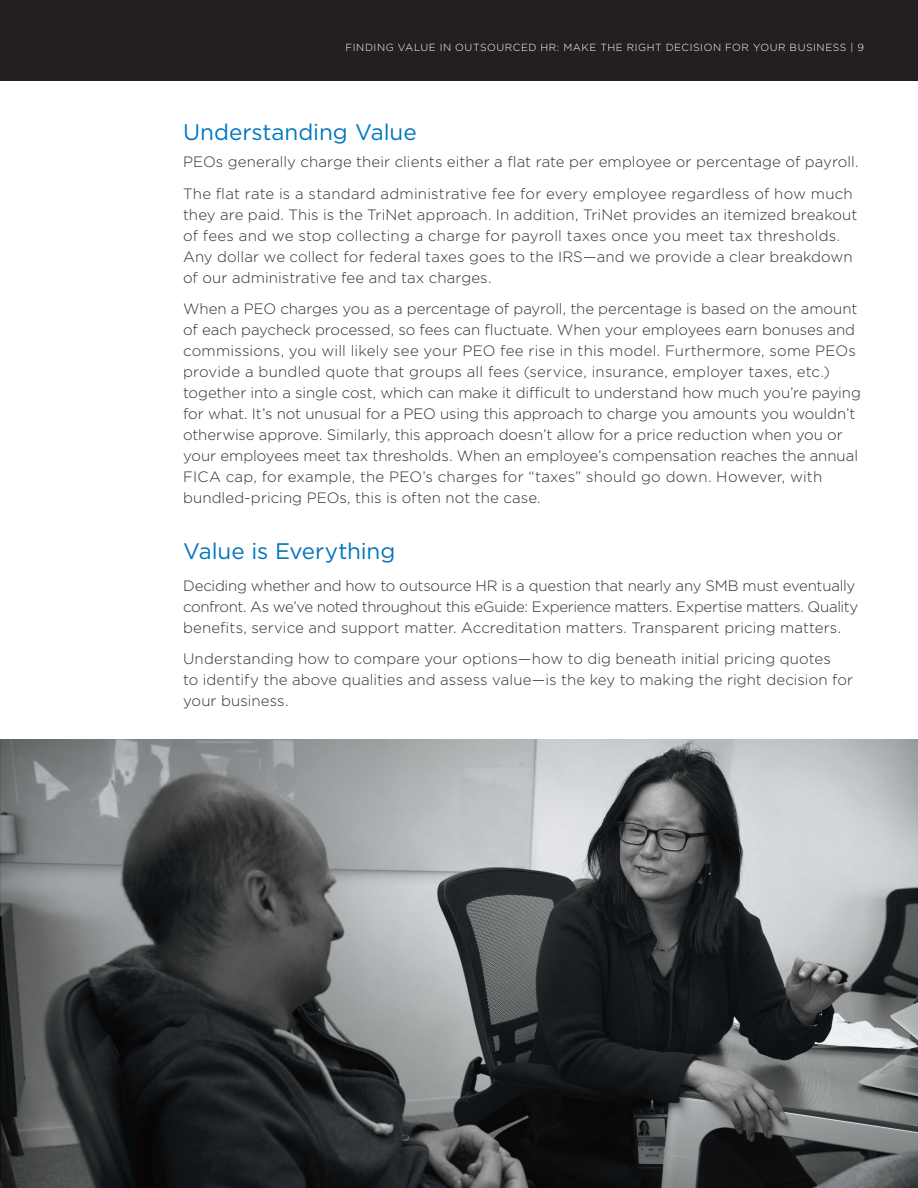
<style>
.page{position:relative;width:918px;height:1188px;background:#fff}
.page>*{position:absolute;margin:0;border:0;box-sizing:border-box;transform-origin:0 0}
.t1{font:22.5px "Gotham";letter-spacing:-.005em;color:#0076be}
.t2{font:300 15px/21px "Gotham";color:#312f30}
.t3{font:300 10.35px "Gotham";letter-spacing:.055em;color:#fff}
</style>
<div class="page">
<div style="left:0;top:0;width:918px;height:81px;background:#231f20"></div>
<img style="left:0;top:740px;width:918px;height:448px">
<p class="t3" style="left:346px;top:41px;width:520px">FINDING VALUE IN OUTSOURCED HR: MAKE THE RIGHT DECISION FOR YOUR BUSINESS | 9</p>
<p class="t3" style="left:457px;top:41px;width:422px">HOW TO BRING YOUR EMPLOYEES BACK AFELY AND SUCCESSFULLY | 9</p>
<h1 class="t1" style="left:183px;top:117px;width:235px">Understanding Value</h1>
<p class="t2" style="left:183px;top:146px;width:677px;line-height:31.2px">PEOs generally charge their clients either a flat rate per employee or percentage of payroll.<br>The flat rate is a standard administrative fee for every employee regardless of how much</p>
<p class="t2" style="left:183px;top:203px;width:676px">they are paid. This is the TriNet approach. In addition, TriNet provides an itemized breakout of fees and we stop collecting a charge for payroll taxes once you meet tax thresholds.<br>Any dollar we collect for federal taxes goes to the IRS—and we provide a clear breakdown of our administrative fee and tax charges.</p>
<p class="t2" style="left:183px;top:298px;width:679px">When a PEO charges you as a percentage of payroll, the percentage is based on the amount of each paycheck processed, so fees can fluctuate. When your employees earn bonuses and commissions, you will likely see your PEO fee rise in this model. Furthermore, some PEOs provide a bundled quote that groups all fees (service, insurance, employer taxes, etc.) together into a single cost, which can make it difficult to understand how much you’re paying for what. It’s not unusual for a PEO using this approach to charge you amounts you wouldn’t otherwise approve. Similarly, this approach doesn’t allow for a price reduction when you or your employees meet tax thresholds. When an employee’s compensation reaches the annual FICA cap, for example, the PEO’s charges for “taxes” should go down. However, with bundled-pricing PEOs, this is often not the case.</p>
<h1 class="t1" style="left:183px;top:537px;width:214px">Value is Everything</h1>
<p class="t2" style="left:183px;top:574px;width:677px">Deciding whether and how to outsource HR is a question that nearly any SMB must eventually confront. As we’ve noted throughout this eGuide: Experience matters. Expertise matters. Quality benefits, service and support matter. Accreditation matters. Transparent pricing matters.</p>
<p class="t2" style="left:183px;top:648px;width:672px">Understanding how to compare your options—how to dig beneath initial pricing quotes<br>to identify the above qualities and assess value—is the key to making the right decision for your business.</p>
</div>
